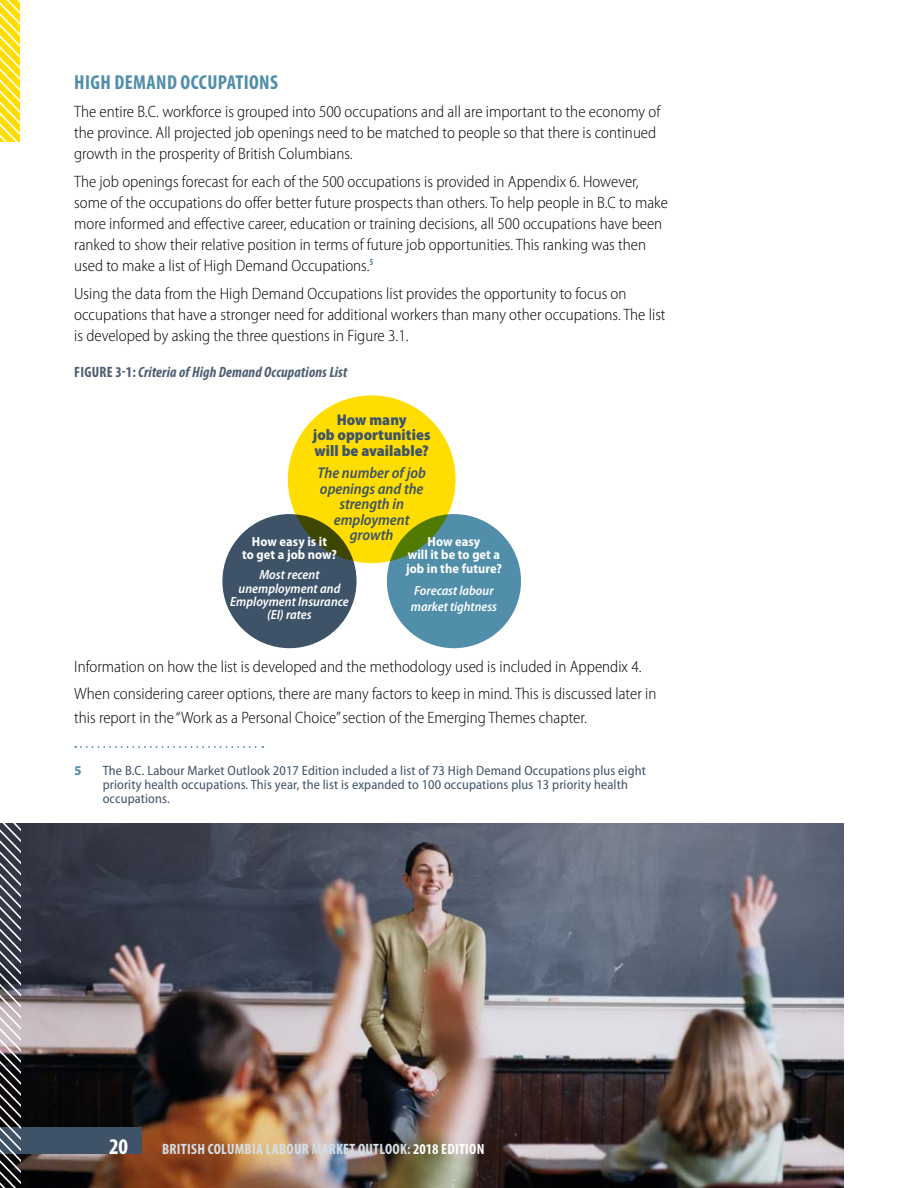
<style>
.page{position:relative;width:918px;height:1188px;background:#fff}
.page>*{position:absolute;margin:0;border:0;box-sizing:border-box;transform-origin:0 0}
.t1{font:700 condensed 22.5px "Myriad Pro";color:#fff}
.t2{font:700 condensed 20.25px "Myriad Pro";letter-spacing:.02em;color:#508ea9}
.Body{font:300 semi-condensed 16.5px/21px "Myriad Pro";color:#000}
.t3{font:italic 600 semi-condensed 15.6px/15.6px "Myriad Pro";letter-spacing:-.005em;color:#3e5368;text-align:center}
.t4{font:900 semi-condensed 15.6px/15.6px "Myriad Pro";color:#3e5368;text-align:center}
.t5{font:700 condensed 15px "Myriad Pro";letter-spacing:.02em;color:#d4dee6}
.Figure_Table_-_Title{font:italic 700 condensed 15px "Myriad Pro";letter-spacing:.01em;color:#4d5e72}
.Footnote{font:semi-condensed 13.5px/14.2px "Myriad Pro";letter-spacing:.01em;color:#3e5368}
.Footnote-2{font:700 13.5px "Myriad Pro";color:#508ea9}
.t6{font:italic 600 semi-condensed 13.35px/13.4px "Myriad Pro";color:#fff;text-align:center}
.t7{font:700 semi-condensed 13.35px/13.4px "Myriad Pro";letter-spacing:.005em;color:#fff;text-align:center}
.s1{font-style:normal}
.s2{color:#fff}
</style>
<div class="page">
<img style="left:20px;top:824px;width:824px;height:364px">
<div style="left:0;top:1127px;width:142px;height:27px;background:#3e5368"></div>
<svg style="left:75px;top:746px;width:188px;height:2px"></svg>
<div style="left:222px;top:514px;width:135px;height:134px;background:#3e5368;border-radius:50%"></div>
<div style="left:387px;top:514px;width:134px;height:134px;background:#508ea9;border-radius:50%"></div>
<div style="left:288px;top:395px;width:168px;height:168px;background:#fd0;border-radius:50%"></div>
<svg style="left:0;top:0;width:20px;height:1188px"></svg>
<h2 class="t2" style="left:74px;top:70px;width:205px">HIGH DEMAND OCCUPATIONS</h2>
<p class="Body" style="left:74px;top:102px;width:588px">The entire B.C. workforce is grouped into 500 occupations and all are important to the economy of the province. All projected job openings need to be matched to people so that there is continued growth in the prosperity of British Columbians.</p>
<p class="Body" style="left:74px;top:171px;width:595px">The job openings forecast for each of the 500 occupations is provided in Appendix 6. However, some of the occupations do offer better future prospects than others. To help people in B.C to make more informed and effective career, education or training decisions, all 500 occupations have been ranked to show their relative position in terms of future job opportunities. This ranking was then used to make a list of High Demand Occupations.<sup>5</sup></p>
<p class="Body" style="left:74px;top:283px;width:593px">Using the data from the High Demand Occupations list provides the opportunity to focus on occupations that have a stronger need for additional workers than many other occupations. The list is developed by asking the three questions in Figure 3.1.</p>
<p class="Figure_Table_-_Title" style="left:74px;top:363px;width:275px"><span class="s1">FIGURE 3-1:</span> Criteria of High Demand Occupations List</p>
<p class="t4" style="left:313px;top:412px;width:119px">How many<br>job opportunities will be available?</p>
<p class="t3" style="left:317px;top:465px;width:110px">The number of job openings and the strength in employment growth</p>
<p class="t7" style="left:242px;top:535px;width:96px">How easy is it<br>to get a job now?</p>
<p class="t6" style="left:230px;top:569px;width:120px">Most recent unemployment and<br>Employment Insurance (EI) rates</p>
<p class="t7" style="left:406px;top:535px;width:97px">How easy<br>will it be to get a job in the future?</p>
<p class="t6" style="left:411px;top:583px;width:88px;line-height:16px;text-align:left">Forecast labour market tightness</p>
<p class="Body" style="left:74px;top:656px;width:569px">Information on how the list is developed and the methodology used is included in Appendix 4.</p>
<p class="Body" style="left:74px;top:682px;width:584px;line-height:24px">When considering career options, there are many factors to keep in mind. This is discussed later in this report in the “Work as a Personal Choice” section of the Emerging Themes chapter.</p>
<p class="Footnote-2" style="left:74px;top:761px;width:9px">5</p>
<p class="Footnote" style="left:103px;top:763px;width:545px">The B.C. Labour Market Outlook 2017 Edition included a list of 73 High Demand Occupations plus eight priority health occupations. This year, the list is expanded to 100 occupations plus 13 priority health occupations.</p>
<h1 class="t1" style="left:109px;top:1133px;width:21px">20</h1>
<p class="t5" style="left:162px;top:1140px;width:324px">BRITISH COLUMBIA LABOUR MARKET OUTLOOK: <span class="s2">2018 EDITION</span></p>
</div>
